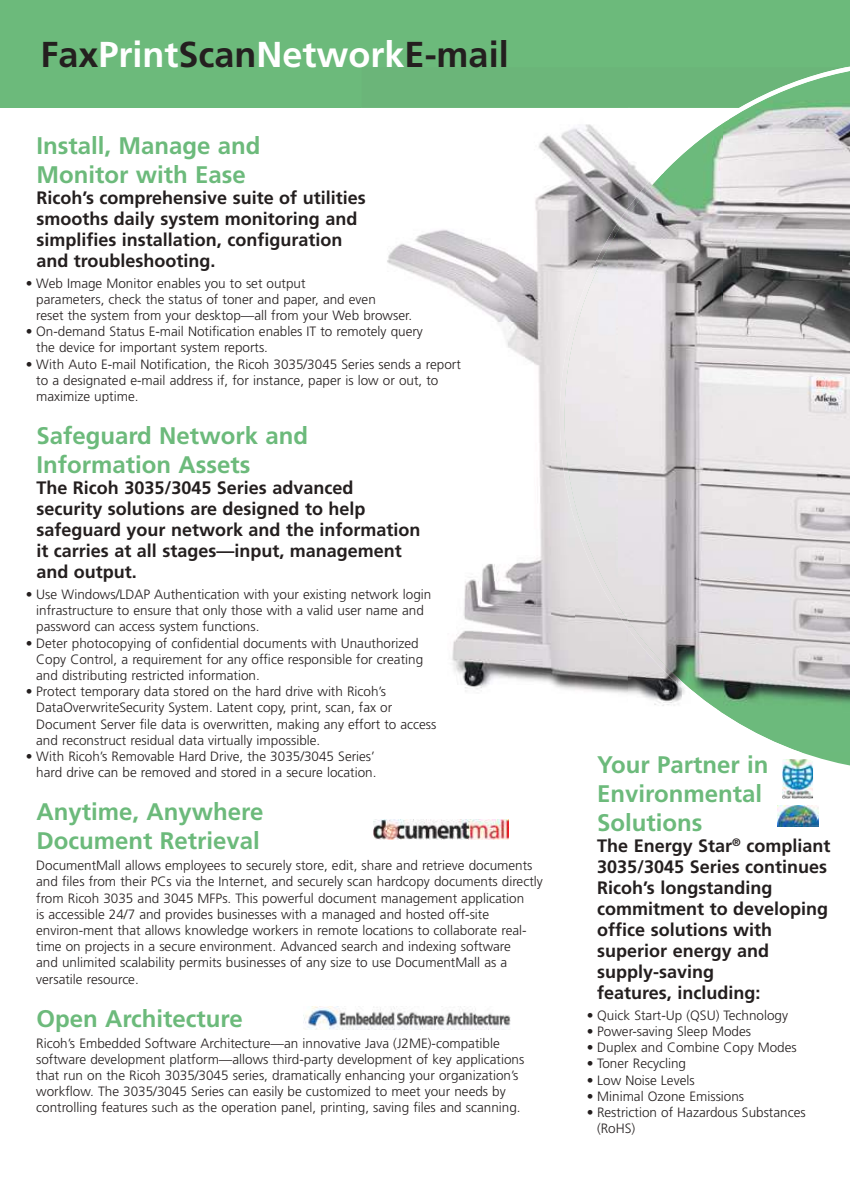
<style>
.page{position:relative;width:850px;height:1188px;background:#fff}
.page>*{position:absolute;margin:0;border:0;box-sizing:border-box;transform-origin:0 0}
.t1{font:700 36px "Frutiger";color:#241f1f}
.t2{font:700 24px/28.8px "Frutiger";color:#6cba7b}
.t3{font:700 18px/21px "Frutiger";color:#241f1f}
.t4{font:300 13.5px/16.2px "Frutiger";color:#241f1f}
.s1{color:#fff}
</style>
<div class="page">
<div style="left:0;top:0;width:850px;height:108px;background:#6cba7b"></div>
<img style="left:373px;top:819px;width:136px;height:20px">
<img style="left:303px;top:1006px;width:208px;height:23px">
<img style="left:782px;top:759px;width:31px;height:39px">
<svg style="left:807px;top:759px;width:6px;height:2px"></svg>
<img style="left:777px;top:806px;width:42px;height:21px">
<img style="left:387px;top:124px;width:229px;height:198px">
<img style="left:452px;top:322px;width:123px;height:370px">
<img style="left:575px;top:606px;width:41px;height:87px">
<img style="left:722px;top:120px;width:128px;height:633px">
<img style="left:616px;top:150px;width:106px;height:550px">
<img style="left:612px;top:243px;width:5px;height:351px">
<img style="left:728px;top:67px;width:122px;height:53px">
<img style="left:656px;top:120px;width:73px;height:53px">
<img style="left:611px;top:172px;width:54px;height:71px">
<img style="left:560px;top:230px;width:52px;height:376px">
<div style="left:611px;top:594px;width:54px;height:79px;background:#dedadc"></div>
<img style="left:664px;top:663px;width:53px;height:46px">
<img style="left:716px;top:708px;width:88px;height:45px">
<h1 class="t1" style="left:41px;top:40px;width:470px">Fax<span class="s1">Print</span>Scan<span class="s1">Network</span>E-mail</h1>
<h2 class="t2" style="left:36px;top:133px;width:226px">Install, Manage and<br>Monitor with Ease</h2>
<h3 class="t3" style="left:36px;top:188px;width:331px">Ricoh’s comprehensive suite of utilities smooths daily system monitoring and simplifies installation, configuration and troubleshooting.</h3>
<p class="t4" style="left:36px;top:276px;width:377px;text-indent:-10px">• Web Image Monitor enables you to set output<br>parameters, check the status of toner and paper, and even<br>reset the system from your desktop—all from your Web browser.</p>
<p class="t4" style="left:36px;top:324px;width:388px;text-indent:-10px">• On-demand Status E-mail Notification enables IT to remotely query the device for important system reports.</p>
<p class="t4" style="left:36px;top:357px;width:426px;text-indent:-10px">• With Auto E-mail Notification, the Ricoh 3035/3045 Series sends a report to a designated e-mail address if, for instance, paper is low or out, to maximize uptime.</p>
<h2 class="t2" style="left:36px;top:423px;width:273px">Safeguard Network and<br>Information Assets</h2>
<h3 class="t3" style="left:36px;top:479px;width:386px">The Ricoh 3035/3045 Series advanced security solutions are designed to help safeguard your network and the information it carries at all stages—input, management and output.</h3>
<p class="t4" style="left:36px;top:587px;width:397px;text-indent:-10px">• Use Windows/LDAP Authentication with your existing network login infrastructure to ensure that only those with a valid user name and password can access system functions.</p>
<p class="t4" style="left:36px;top:636px;width:388px;text-indent:-10px">• Deter photocopying of confidential documents with Unauthorized<br>Copy Control, a requirement for any office responsible for creating and distributing restricted information.</p>
<p class="t4" style="left:36px;top:684px;width:402px;text-indent:-10px">• Protect temporary data stored on the hard drive with Ricoh’s DataOverwriteSecurity System. Latent copy, print, scan, fax or Document Server file data is overwritten, making any effort to access and reconstruct residual data virtually impossible.</p>
<p class="t4" style="left:26px;top:749px;width:352px;text-align:right">• With Ricoh’s Removable Hard Drive, the 3035/3045 Series’ hard drive can be removed and stored in a secure location.</p>
<h2 class="t2" style="left:36px;top:799px;width:228px">Anytime, Anywhere<br>Document Retrieval</h2>
<p class="t4" style="left:36px;top:858px;width:508px">DocumentMall allows employees to securely store, edit, share and retrieve documents and files from their PCs via the Internet, and securely scan hardcopy documents directly from Ricoh 3035 and 3045 MFPs. This powerful document management application<br>is accessible 24/7 and provides businesses with a managed and hosted off-site environ-ment that allows knowledge workers in remote locations to collaborate real&shy;time on projects in a secure environment. Advanced search and indexing software<br>and unlimited scalability permits businesses of any size to use DocumentMall as a versatile resource.</p>
<h2 class="t2" style="left:36px;top:1006px;width:208px">Open Architecture</h2>
<p class="t4" style="left:36px;top:1036px;width:490px">Ricoh’s Embedded Software Architecture—an innovative Java (J2ME)-compatible software development platform—allows third-party development of key applications that run on the Ricoh 3035/3045 series, dramatically enhancing your organization’s workflow. The 3035/3045 Series can easily be customized to meet your needs by controlling features such as the operation panel, printing, saving files and scanning.</p>
<h2 class="t2" style="left:597px;top:752px;width:173px">Your Partner in<br>Environmental<br>Solutions</h2>
<h3 class="t3" style="left:597px;top:836px;width:235px">The Energy Star<sup>®</sup> compliant<br>3035/3045 Series continues<br>Ricoh’s longstanding commitment to developing office solutions with superior energy and supply-saving<br>features, including:</h3>
<p class="t4" style="left:587px;top:1008px;width:203px">• Quick Start-Up (QSU) Technology</p>
<p class="t4" style="left:587px;top:1024px;width:166px">• Power-saving Sleep Modes</p>
<p class="t4" style="left:587px;top:1040px;width:212px">• Duplex and Combine Copy Modes</p>
<p class="t4" style="left:587px;top:1056px;width:101px">• Toner Recycling</p>
<p class="t4" style="left:587px;top:1073px;width:109px">• Low Noise Levels</p>
<p class="t4" style="left:587px;top:1089px;width:159px">• Minimal Ozone Emissions</p>
<p class="t4" style="left:597px;top:1105px;width:210px;text-indent:-10px">• Restriction of Hazardous Substances (RoHS)</p>
</div>
